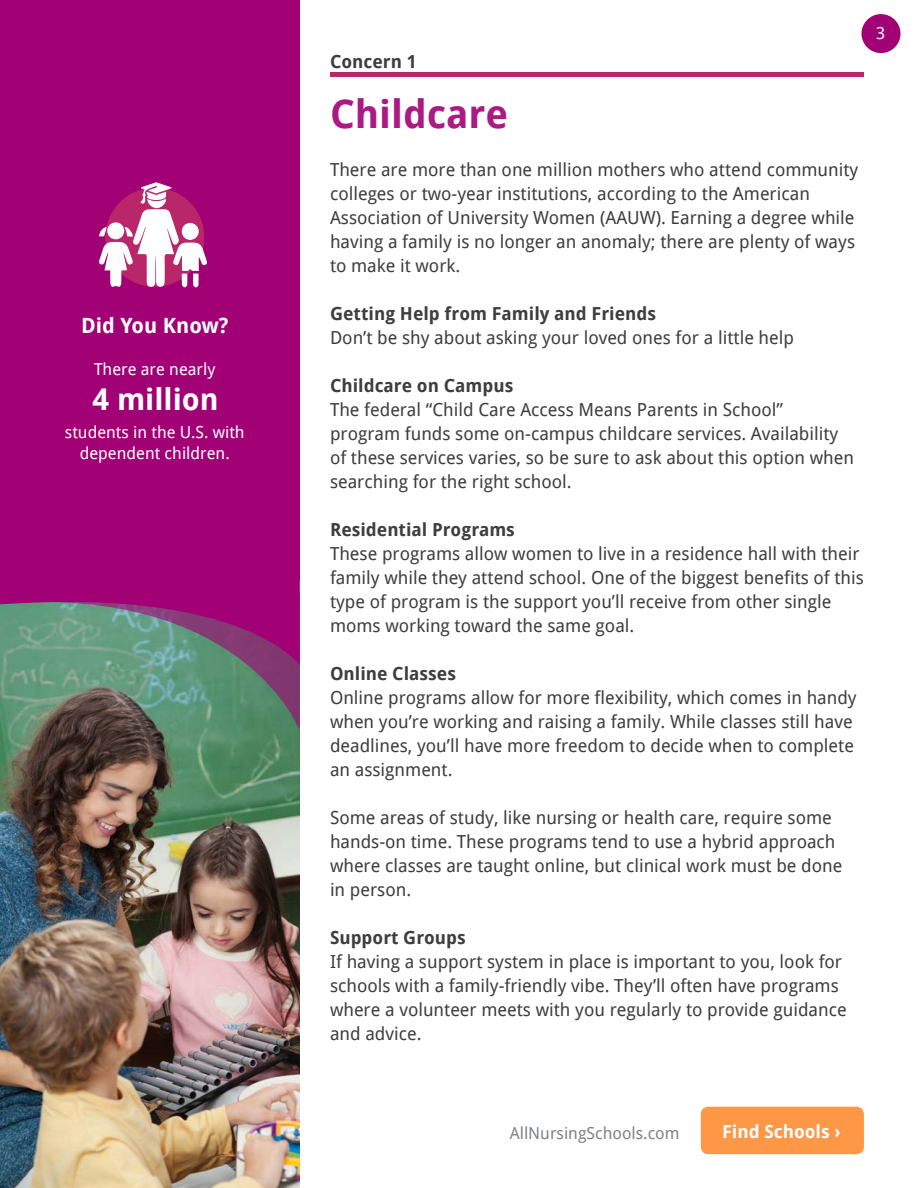
<style>
.page{position:relative;width:918px;height:1188px;background:#fff}
.page>*{position:absolute;margin:0;border:0;box-sizing:border-box;transform-origin:0 0}
.t1{font:700 39px "Droid Sans";color:#ab1a83}
.t2{font:700 30px "Droid Sans";color:#fff}
.t3{font:700 21px "Droid Sans";color:#fff}
.t4{font:18px/24px "Droid Sans";color:#3e3e3f}
.t5{font:700 18px "Droid Sans";color:#3e3e3f}
.t6{font:700 18px "Droid Sans";color:#fff}
.t7{font:16.5px/21px "Droid Sans";color:#fff;text-align:center}
.t8{font:16.5px "Droid Sans";color:#808285}
</style>
<div class="page">
<div style="left:701px;top:1107px;width:163px;height:47px;background:#fe9746;border-radius:8px"></div>
<div style="left:0;top:0;width:300px;height:1188px;background:#a20075"></div>
<div style="left:330px;top:72px;width:534px;height:5px;background:#b92669"></div>
<img style="left:0;top:731px;width:300px;height:457px">
<svg style="left:0;top:581px;width:300px;height:150px"></svg>
<svg style="left:99px;top:182px;width:108px;height:106px"></svg>
<div style="left:861px;top:14px;width:39px;height:39px;background:#a20075;border-radius:50%"></div>
<p class="t3" style="left:81px;top:314px;width:149px">Did You Know?</p>
<p class="t7" style="left:94px;top:359px;width:123px">There are nearly</p>
<p class="t2" style="left:93px;top:382px;width:127px">4 million</p>
<p class="t7" style="left:65px;top:422px;width:181px">students in the U.S. with dependent children.</p>
<p class="t5" style="left:330px;top:51px;width:88px">Concern 1</p>
<p class="t1" style="left:330px;top:91px;width:180px">Childcare</p>
<p class="t4" style="left:330px;top:158px;width:530px">There are more than one million mothers who attend community colleges or two-year institutions, according to the American Association of University Women (AAUW). Earning a degree while having a family is no longer an anomaly; there are plenty of ways to make it work.</p>
<p class="t5" style="left:330px;top:303px;width:328px">Getting Help from Family and Friends</p>
<p class="t4" style="left:330px;top:326px;width:466px">Don’t be shy about asking your loved ones for a little help</p>
<p class="t5" style="left:330px;top:375px;width:185px">Childcare on Campus</p>
<p class="t4" style="left:330px;top:398px;width:526px">The federal “Child Care Access Means Parents in School” program funds some on-campus childcare services. Availability of these services varies, so be sure to ask about this option when searching for the right school.</p>
<p class="t5" style="left:330px;top:519px;width:186px">Residential Programs</p>
<p class="t4" style="left:330px;top:542px;width:536px">These programs allow women to live in a residence hall with their family while they attend school. One of the biggest benefits of this type of program is the support you’ll receive from other single moms working toward the same goal.</p>
<p class="t5" style="left:330px;top:663px;width:128px">Online Classes</p>
<p class="t4" style="left:330px;top:685px;width:528px">Online programs allow for more flexibility, which comes in handy when you’re working and raising a family. While classes still have deadlines, you’ll have more freedom to decide when to complete an assignment.</p>
<p class="t4" style="left:330px;top:805px;width:514px">Some areas of study, like nursing or health care, require some hands-on time. These programs tend to use a hybrid approach where classes are taught online, but clinical work must be done in person.</p>
<p class="t5" style="left:330px;top:927px;width:137px">Support Groups</p>
<p class="t4" style="left:330px;top:949px;width:518px">If having a support system in place is important to you, look for schools with a family-friendly vibe. They’ll often have programs where a volunteer meets with you regularly to provide guidance and advice.</p>
<p class="t7" style="left:876px;top:23px;width:11px">3</p>
<p class="t8" style="left:510px;top:1124px;width:171px">AllNursingSchools.com</p>
<p class="t6" style="left:722px;top:1121px;width:120px">Find Schools ›</p>
</div>
